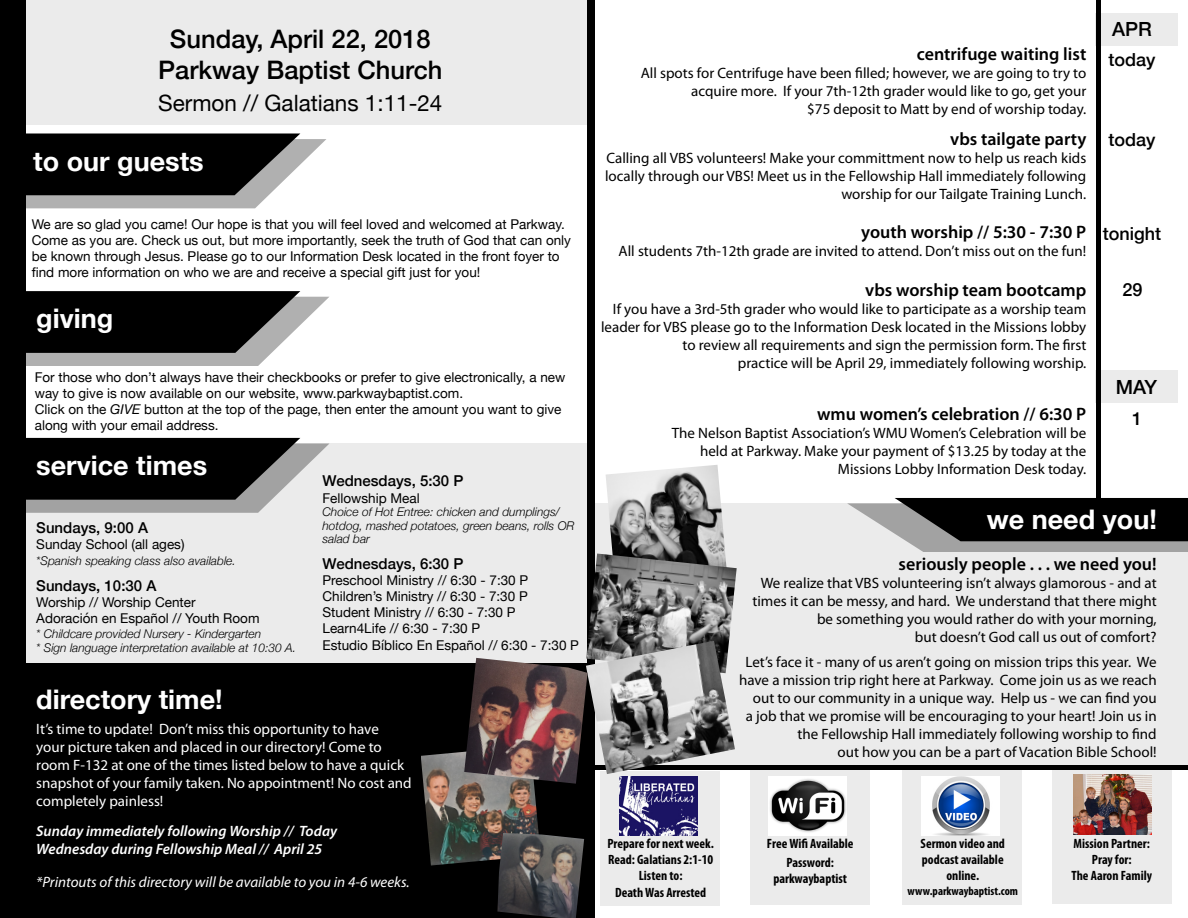
<style>
.page{position:relative;width:1188px;height:918px;background:#fff}
.page>*{position:absolute;margin:0;border:0;box-sizing:border-box;transform-origin:0 0}
.t1{font:700 27px "Helvetica Neue";color:#fff}
.t2{font:500 25.5px/30.6px "Helvetica Neue";color:#000;text-align:center}
.t3{font:22.5px "Helvetica Neue";color:#000}
.t4{font:500 19.5px "Helvetica Neue";color:#000}
.t5{font:600 18px "Myriad Pro";color:#000}
.t6{font:500 18px "Helvetica Neue";color:#000}
.t7{font:15px/18px "Myriad Pro";color:#000;text-align:right}
.t8{font:15px/18px "Myriad Pro";color:#fff}
.t9{font:italic 600 15px/18px "Myriad Pro";color:#fff}
.t10{font:500 15px "Helvetica Neue";color:#000}
.t11{font:italic 15px "Myriad Pro";color:#fff}
.t12{font:13.5px/16.2px "Helvetica Neue";color:#000}
.t13{font:700 condensed 13.5px/16.2px "Myriad Pro";color:#000;text-align:center}
.t14{font:italic 300 12px/13.5px "Helvetica Neue";color:#000}
.t15{font:700 condensed 12px "Myriad Pro";color:#000}
.s1{font-style:italic}
</style>
<div class="page">
<div style="left:902px;top:769px;width:120px;height:136px;background:#ebebeb"></div>
<div style="left:750px;top:769px;width:119px;height:136px;background:#ebebeb"></div>
<div style="left:595px;top:503px;width:593px;height:263px;background:#ebebeb"></div>
<div style="left:1095px;top:14px;width:83px;height:32px;background:#ebebeb"></div>
<div style="left:14px;top:443px;width:576px;height:220px;background:#ebebeb"></div>
<div style="left:0;top:0;width:26px;height:918px;background:#000"></div>
<div style="left:600px;top:771px;width:119px;height:134px;background:#ebebeb"></div>
<div style="left:1053px;top:767px;width:119px;height:137px;background:#ebebeb"></div>
<div style="left:769px;top:776px;width:78px;height:60px;background:#fff"></div>
<img style="left:770px;top:779px;width:76px;height:54px">
<div style="left:921px;top:776px;width:79px;height:60px;background:#fff"></div>
<img style="left:932px;top:776px;width:58px;height:60px">
<div style="left:595px;top:765px;width:593px;height:5px;background:#000"></div>
<img style="left:619px;top:776px;width:79px;height:60px">
<img style="left:1073px;top:775px;width:79px;height:59px">
<div style="left:14px;top:0;width:575px;height:125px;background:#ebebeb"></div>
<svg style="left:26px;top:134px;width:300px;height:74px;background:#424242"></svg>
<svg style="left:26px;top:291px;width:303px;height:75px;background:#454545"></svg>
<svg style="left:26px;top:438px;width:303px;height:75px;background:#404040"></svg>
<div style="left:1096px;top:0;width:5px;height:531px;background:#000"></div>
<div style="left:587px;top:0;width:8px;height:918px;background:#000"></div>
<svg style="left:847px;top:498px;width:341px;height:54px;background:#474747"></svg>
<div style="left:1095px;top:370px;width:82px;height:33px;background:#ebebeb"></div>
<div style="left:23px;top:663px;width:565px;height:255px;background:#000"></div>
<img style="left:606px;top:465px;width:119px;height:89px">
<img style="left:588px;top:554px;width:149px;height:87px">
<img style="left:586px;top:641px;width:149px;height:133px">
<img style="left:421px;top:751px;width:118px;height:115px">
<img style="left:464px;top:658px;width:124px;height:126px">
<img style="left:497px;top:833px;width:87px;height:85px">
<h3 class="t4" style="left:1112px;top:13px;width:41px">APR</h3>
<h2 class="t2" style="left:158px;top:22px;width:286px">Sunday, April 22, 2018<br>Parkway Baptist Church</h2>
<h3 class="t3" style="left:158px;top:86px;width:286px">Sermon // Galatians 1:11-24</h3>
<p class="t5" style="left:917px;top:43px;width:171px">centrifuge waiting list</p>
<p class="t7" style="left:641px;top:64px;width:447px">All spots for Centrifuge have been filled; however, we are going to try to acquire more. If your 7th-12th grader would like to go, get your<br>$75 deposit to Matt by end of worship today.</p>
<p class="t5" style="left:950px;top:127px;width:138px">vbs tailgate party</p>
<p class="t7" style="left:605px;top:149px;width:483px">Calling all VBS volunteers! Make your committment now to help us reach kids locally through our VBS! Meet us in the Fellowship Hall immediately following worship for our Tailgate Training Lunch.</p>
<p class="t5" style="left:861px;top:221px;width:227px">youth worship // 5:30 - 7:30 P</p>
<p class="t7" style="left:619px;top:242px;width:469px">All students 7th-12th grade are invited to attend. Don’t miss out on the fun!</p>
<p class="t5" style="left:865px;top:279px;width:223px">vbs worship team bootcamp</p>
<p class="t7" style="left:601px;top:300px;width:487px">If you have a 3rd-5th grader who would like to participate as a worship team leader for VBS please go to the Information Desk located in the Missions lobby to review all requirements and sign the permission form. The first<br>practice will be April 29, immediately following worship.</p>
<p class="t5" style="left:817px;top:403px;width:271px">wmu women’s celebration // 6:30 P</p>
<p class="t7" style="left:672px;top:424px;width:416px">The Nelson Baptist Association’s WMU Women’s Celebration will be held at Parkway. Make your payment of $13.25 by today at the<br>Missions Lobby Information Desk today.</p>
<p class="t6" style="left:1108px;top:45px;width:49px">today</p>
<p class="t6" style="left:1108px;top:125px;width:49px">today</p>
<h1 class="t1" style="left:33px;top:140px;width:172px">to our guests</h1>
<p class="t12" style="left:32px;top:217px;width:541px">We are so glad you came! Our hope is that you will feel loved and welcomed at Parkway.<br>Come as you are. Check us out, but more importantly, seek the truth of God that can only be known through Jesus. Please go to our Information Desk located in the front foyer to find more information on who we are and receive a special gift just for you!</p>
<h1 class="t1" style="left:36px;top:298px;width:78px">giving</h1>
<p class="t6" style="left:1103px;top:220px;width:60px">tonight</p>
<p class="t6" style="left:1123px;top:275px;width:22px">29</p>
<p class="t12" style="left:35px;top:370px;width:532px">For those who don’t always have their checkbooks or prefer to give electronically, a new way to give is now available on our website, www.parkwaybaptist.com.<br>Click on the <span class="s1">GIVE</span> button at the top of the page, then enter the amount you want to give along with your email address.</p>
<h3 class="t4" style="left:1116px;top:371px;width:43px">MAY</h3>
<p class="t6" style="left:1132px;top:404px;width:12px">1</p>
<h1 class="t1" style="left:36px;top:444px;width:172px">service times</h1>
<p class="t10" style="left:323px;top:469px;width:142px">Wednesdays, 5:30 P</p>
<p class="t12" style="left:323px;top:491px;width:99px">Fellowship Meal</p>
<p class="t14" style="left:323px;top:504px;width:253px">Choice of Hot Entree: chicken and dumplings/ hotdog, mashed potatoes, green beans, rolls OR salad bar</p>
<p class="t10" style="left:323px;top:551px;width:142px">Wednesdays, 6:30 P</p>
<p class="t12" style="left:323px;top:573px;width:258px">Preschool Ministry // 6:30 - 7:30 P Children’s Ministry // 6:30 - 7:30 P<br>Student Ministry // 6:30 - 7:30 P Learn4Life // 6:30 - 7:30 P<br>Estudio Bíblico En Español // 6:30 - 7:30 P</p>
<h1 class="t1" style="left:987px;top:498px;width:172px">we need you!</h1>
<p class="t10" style="left:36px;top:516px;width:113px">Sundays, 9:00 A</p>
<p class="t12" style="left:36px;top:537px;width:150px">Sunday School (all ages)</p>
<p class="t14" style="left:36px;top:554px;width:201px">*Spanish speaking class also available.</p>
<p class="t10" style="left:36px;top:574px;width:122px">Sundays, 10:30 A</p>
<p class="t12" style="left:36px;top:595px;width:225px">Worship // Worship Center<br>Adoración en Español // Youth Room</p>
<p class="t14" style="left:36px;top:625px;width:261px;line-height:14.4px">* Childcare provided Nursery - Kindergarten<br>* Sign language interpretation available at 10:30 A.</p>
<p class="t5" style="left:899px;top:552px;width:260px">seriously people . . . we need you!</p>
<p class="t7" style="left:752px;top:574px;width:406px">We realize that VBS volunteering isn’t always glamorous - and at times it can be messy, and hard. We understand that there might be something you would rather do with your morning,<br>but doesn’t God call us out of comfort?</p>
<p class="t7" style="left:739px;top:653px;width:419px">Let’s face it - many of us aren’t going on mission trips this year. We have a mission trip right here at Parkway. Come join us as we reach out to our community in a unique way. Help us - we can find you<br>a job that we promise will be encouraging to your heart! Join us in the Fellowship Hall immediately following worship to find<br>out how you can be a part of Vacation Bible School!</p>
<h1 class="t1" style="left:36px;top:678px;width:188px">directory time!</h1>
<p class="t8" style="left:36px;top:720px;width:377px">It’s time to update! Don’t miss this opportunity to have<br>your picture taken and placed in our directory! Come to room F-132 at one of the times listed below to have a quick snapshot of your family taken. No appointment! No cost and completely painless!</p>
<p class="t9" style="left:36px;top:821px;width:302px">Sunday immediately following Worship // Today<br>Wednesday during Fellowship Meal // April 25</p>
<p class="t11" style="left:36px;top:872px;width:375px">*Printouts of this directory will be available to you in 4-6 weeks.</p>
<p class="t13" style="left:607px;top:835px;width:108px">Prepare for next week.<br>Read: Galatians 2:1-10<br>Listen to:<br>Death Was Arrested</p>
<p class="t13" style="left:767px;top:834px;width:88px;line-height:19.2px">Free Wifi Available<br>Password:</p>
<p class="t13" style="left:773px;top:870px;width:75px">parkwaybaptist</p>
<p class="t13" style="left:921px;top:835px;width:86px">Sermon video and podcast available online.</p>
<p class="t15" style="left:908px;top:883px;width:112px">www.parkwaybaptist.com</p>
<p class="t13" style="left:1072px;top:835px;width:82px">Mission Partner:<br>Pray for:<br>The Aaron Family</p>
</div>
